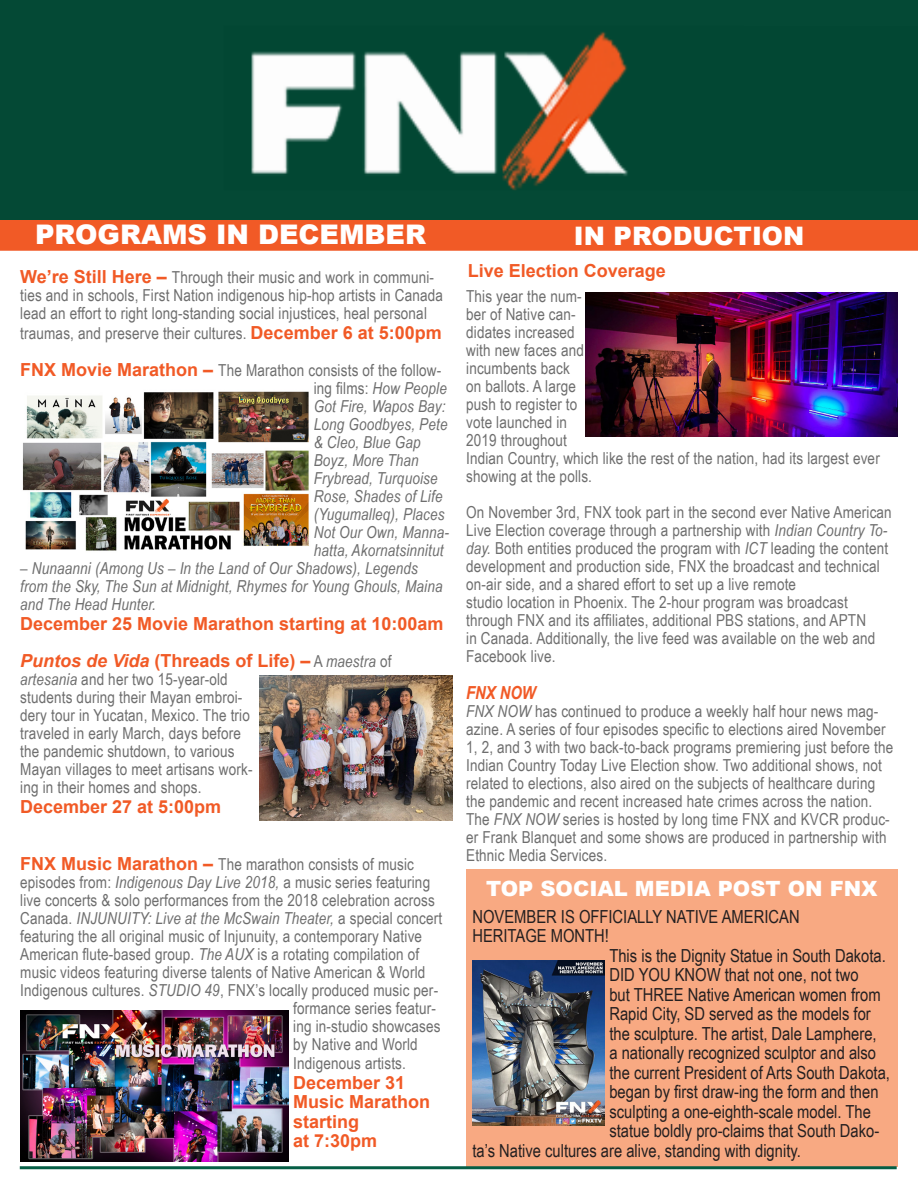
<style>
.page{position:relative;width:918px;height:1188px;background:#fff}
.page>*{position:absolute;margin:0;border:0;box-sizing:border-box;transform-origin:0 0}
.t1{font:900 27px "Arial";color:#fff}
.t2{font:900 25.5px "Arial";color:#fff}
.t3{font:900 21px "Arial";color:#fff}
.t4{font:18px "Arial Narrow";color:#231f20}
.t5{font:700 18px/19.5px "Arial";color:#f15a26}
.t6{font:italic 700 18px "Arial Narrow";color:#f15a26}
.t7{font:16.5px/18px "Arial Narrow";letter-spacing:.01em;color:#6e6e6e}
.t8{font:italic 16.5px/18px "Arial Narrow";letter-spacing:.01em;color:#6e6e6e}
.s1{font-family:"Arial";font-weight:700;font-size:18px;color:#f15a26}
.s2{font-family:"Arial";font-weight:700;font-style:normal;font-size:18px;color:#f15a26}
.s3{font-style:normal}
.s4{font-style:italic}
.s5{font-family:"Arial Narrow";font-weight:400;font-size:16.5px;color:#6e6e6e}
.s6{font-family:"Arial Narrow";font-weight:400;font-style:italic;font-size:16.5px;color:#6e6e6e}
</style>
<div class="page">
<div style="left:466px;top:869px;width:432px;height:297px;background:#f8a982"></div>
<div style="left:0;top:220px;width:918px;height:31px;background:#f15a26"></div>
<div style="left:0;top:0;width:918px;height:220px;background:#044935"></div>
<img style="left:251px;top:32px;width:377px;height:158px">
<hr style="left:20px;top:1166px;width:877px;height:3px;background:#055e45">
<img style="left:472px;top:961px;width:133px;height:165px">
<img style="left:22px;top:391px;width:287px;height:160px">
<img style="left:20px;top:1011px;width:268px;height:151px">
<img style="left:259px;top:676px;width:193px;height:145px">
<img style="left:586px;top:292px;width:312px;height:145px">
<p class="t1" style="left:35px;top:215px;width:392px">PROGRAMS IN DECEMBER</p>
<p class="t2" style="left:574px;top:217px;width:232px">IN PRODUCTION</p>
<p class="t7" style="left:20px;top:268px;width:415px"><span class="s1">We’re Still Here –</span> Through their music and work in communi-</p>
<p class="t5" style="left:468px;top:261px;width:200px">Live Election Coverage</p>
<p class="t7" style="left:20px;top:286px;width:424px">ties and in schools, First Nation indigenous hip-hop artists in Canada lead an effort to right long-standing social injustices, heal personal</p>
<p class="t7" style="left:20px;top:323px;width:423px">traumas, and preserve their cultures. <span class="s1">December 6 at 5:00pm</span></p>
<p class="t8" style="left:314px;top:361px;width:137px;text-indent:-294px"><span class="s2">FNX Movie Marathon –</span> <span class="s3">The Marathon consists of the follow&shy;ing films:</span> How People<br>Got Fire, Wapos Bay:<br>Long Goodbyes, Pete &amp; Cleo, Blue Gap<br>Boyz, More Than<br>Frybread, Turquoise<br>Rose, Shades of Life (Yugumalleq), Places<br>Not Our Own, Manna&shy;hatta, Akornatsinnitut</p>
<p class="t8" style="left:20px;top:559px;width:424px">– Nunaanni (Among Us – In the Land of Our Shadows), Legends from the Sky, The Sun at Midnight, Rhymes for Young Ghouls, Maina and The Head Hunter.</p>
<p class="t5" style="left:20px;top:614px;width:425px">December 25 Movie Marathon starting at 10:00am</p>
<p class="t5" style="left:20px;top:651px;width:373px"><span class="s4">Puntos de Vida</span> (Threads of Life) – <span class="s5">A</span> <span class="s6">maestra</span> <span class="s5">of</span></p>
<p class="t7" style="left:20px;top:670px;width:234px"><span class="s4">artesania</span> and her two 15-year-old students during their Mayan embroi&shy;dery tour in Yucatan, Mexico. The trio traveled in early March, days before the pandemic shutdown, to various Mayan villages to meet artisans work&shy;ing in their homes and shops.</p>
<p class="t5" style="left:20px;top:797px;width:203px">December 27 at 5:00pm</p>
<p class="t7" style="left:466px;top:286px;width:415px">This year the num-<br>ber of Native can-<br>didates increased<br>with new faces and<br>incumbents back<br>on ballots. A large<br>push to register to<br>vote launched in<br>2019 throughout<br>Indian Country, which like the rest of the nation, had its largest ever showing at the polls.</p>
<p class="t7" style="left:466px;top:502px;width:427px">On November 3rd, FNX took part in the second ever Native American Live Election coverage through a partnership with <span class="s4">Indian Country To&shy;day.</span> Both entities produced the program with <span class="s4">ICT</span> leading the content development and production side, FNX the broadcast and technical on-air side, and a shared effort to set up a live remote</p>
<p class="t7" style="left:466px;top:592px;width:411px">studio location in Phoenix. The 2-hour program was broadcast through FNX and its affiliates, additional PBS stations, and APTN in Canada. Additionally, the live feed was available on the web and Facebook live.</p>
<p class="t6" style="left:466px;top:679px;width:71px">FNX NOW</p>
<p class="t7" style="left:466px;top:702px;width:429px"><span class="s4">FNX NOW</span> has continued to produce a weekly half hour news mag&shy;azine. A series of four episodes specific to elections aired November 1, 2, and 3 with two back-to-back programs premiering just before the Indian Country Today Live Election show. Two additional shows, not related to elections, also aired on the subjects of healthcare during the pandemic and recent increased hate crimes across the nation.<br>The <span class="s4">FNX NOW</span> series is hosted by long time FNX and KVCR produc&shy;er Frank Blanquet and some shows are produced in partnership with Ethnic Media Services.</p>
<p class="t7" style="left:20px;top:854px;width:395px"><span class="s1">FNX Music Marathon –</span> The marathon consists of music</p>
<p class="t7" style="left:20px;top:872px;width:411px">episodes from: <span class="s4">Indigenous Day Live 2018,</span> a music series featuring</p>
<p class="t7" style="left:20px;top:890px;width:416px">live concerts &amp; solo performances from the 2018 celebration across</p>
<p class="t8" style="left:20px;top:909px;width:424px"><span class="s3">Canada.</span> INJUNUITY: Live at the McSwain Theater, <span class="s3">a special concert</span></p>
<p class="t7" style="left:20px;top:926px;width:403px">featuring the all original music of Injunuity, a contemporary Native</p>
<p class="t7" style="left:20px;top:944px;width:400px">American flute-based group. <span class="s4">The AUX</span> is a rotating compilation of</p>
<p class="t7" style="left:20px;top:962px;width:407px">music videos featuring diverse talents of Native American &amp; World</p>
<p class="t7" style="left:20px;top:980px;width:419px">Indigenous cultures. <span class="s4">STUDIO 49</span>, FNX’s locally produced music per-</p>
<p class="t7" style="left:293px;top:998px;width:144px">formance series featur-</p>
<p class="t7" style="left:293px;top:1016px;width:149px">ing in-studio showcases</p>
<p class="t7" style="left:293px;top:1034px;width:126px">by Native and World</p>
<p class="t7" style="left:293px;top:1054px;width:114px">Indigenous artists.</p>
<p class="t5" style="left:293px;top:1073px;width:139px">December 31<br>Music Marathon starting</p>
<p class="t5" style="left:293px;top:1131px;width:86px">at 7:30pm</p>
<p class="t3" style="left:486px;top:873px;width:393px">TOP SOCIAL MEDIA POST ON FNX</p>
<p class="t4" style="left:472px;top:903px;width:329px">NOVEMBER IS OFFICIALLY NATIVE AMERICAN</p>
<p class="t4" style="left:472px;top:923px;width:138px">HERITAGE MONTH!</p>
<p class="t4" style="left:609px;top:942px;width:278px">This is the Dignity Statue in South Dakota.</p>
<p class="t4" style="left:609px;top:962px;width:251px">DID YOU KNOW that not one, not two</p>
<p class="t4" style="left:609px;top:981px;width:273px">but THREE Native American women from</p>
<p class="t4" style="left:609px;top:1001px;width:263px">Rapid City, SD served as the models for</p>
<p class="t4" style="left:609px;top:1020px;width:269px">the sculpture. The artist, Dale Lamphere,</p>
<p class="t4" style="left:609px;top:1040px;width:268px">a nationally recognized sculptor and also</p>
<p class="t4" style="left:609px;top:1059px;width:282px">the current President of Arts South Dakota,</p>
<p class="t4" style="left:609px;top:1079px;width:271px">began by first draw-ing the form and then</p>
<p class="t4" style="left:609px;top:1098px;width:263px">sculpting a one-eighth-scale model. The</p>
<p class="t4" style="left:609px;top:1118px;width:271px">statue boldly pro-claims that South Dako-</p>
<p class="t4" style="left:472px;top:1137px;width:330px">ta’s Native cultures are alive, standing with dignity.</p>
</div>
